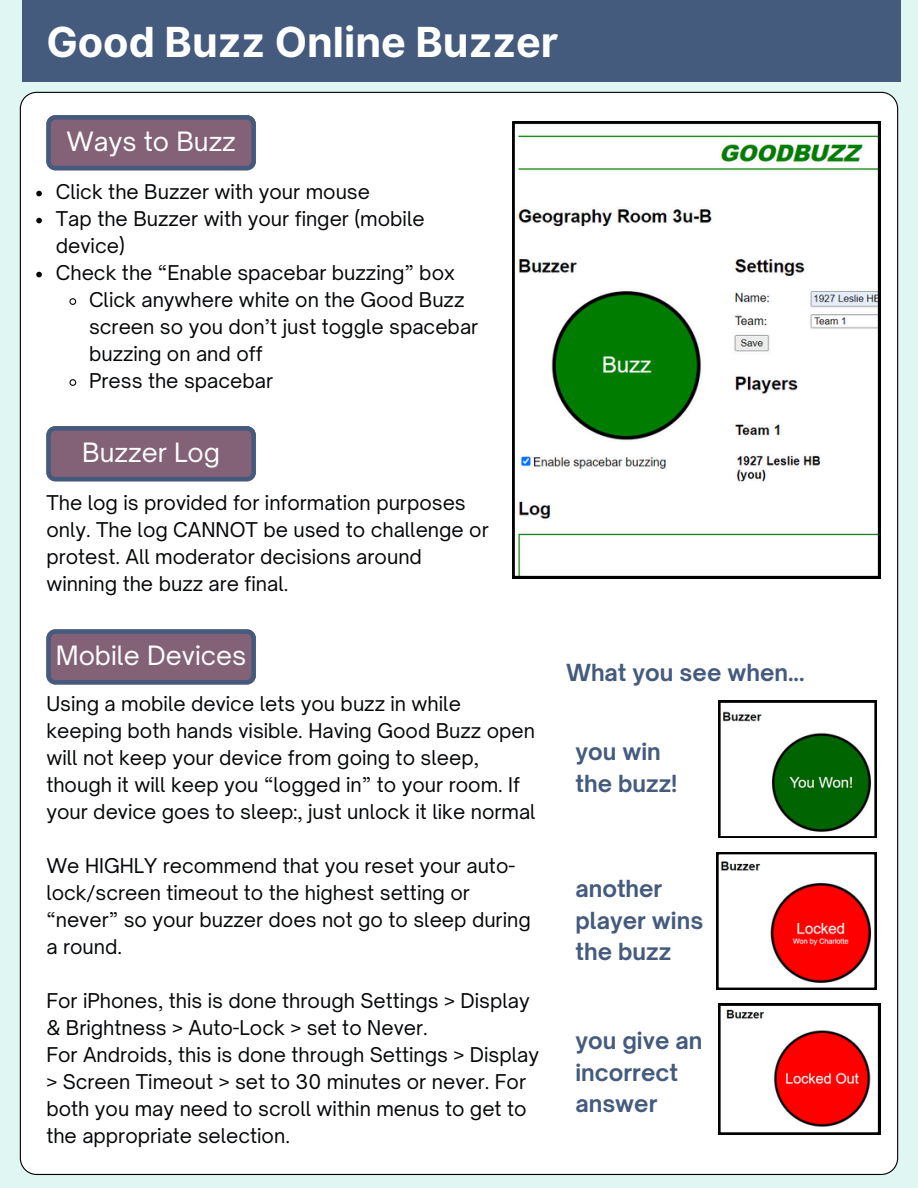
<style>
.page{position:relative;width:918px;height:1188px;background:#dff6f3}
.page>*{position:absolute;margin:0;border:0;box-sizing:border-box;transform-origin:0 0}
.t1{font:700 41.4px "Inter";color:#fff}
.t2{font:25.5px "Open Sauce One";color:#fff}
.t3{font:700 22.5px/31.5px "Open Sauce One";color:#445b7e}
.t4{font:19.5px/27px "Open Sauce One";color:#050709}
</style>
<div class="page">
<div style="left:22px;top:0;width:879px;height:82px;background:#445b7e"></div>
<div style="left:20px;top:92px;width:878px;height:1083px;background:#fff"></div>
<svg style="left:718px;top:701px;width:159px;height:137px;background:#97b597"></svg>
<svg style="left:718px;top:1004px;width:162px;height:130px;background:#e69a9a"></svg>
<svg style="left:716px;top:852px;width:160px;height:137px;background:#e69696"></svg>
<svg style="left:513px;top:122px;width:367px;height:456px;background:#d5e3d5"></svg>
<svg style="left:36px;top:191px;width:6px;height:5px"></svg>
<svg style="left:36px;top:218px;width:6px;height:5px"></svg>
<svg style="left:36px;top:272px;width:6px;height:5px"></svg>
<svg style="left:69px;top:297px;width:8px;height:9px"></svg>
<svg style="left:69px;top:378px;width:8px;height:9px"></svg>
<svg style="left:46px;top:115px;width:210px;height:55px;background:#776179"></svg>
<svg style="left:46px;top:426px;width:210px;height:55px;background:#776179"></svg>
<svg style="left:46px;top:629px;width:210px;height:55px;background:#786279"></svg>
<h1 class="t1" style="left:46px;top:18px;width:514px">Good Buzz Online Buzzer</h1>
<p class="t2" style="left:66px;top:126px;width:171px">Ways to Buzz</p>
<p class="t4" style="left:56px;top:178px;width:316px">Click the Buzzer with your mouse</p>
<p class="t4" style="left:56px;top:205px;width:370px">Tap the Buzzer with your finger (mobile device)</p>
<p class="t4" style="left:56px;top:259px;width:400px">Check the “Enable spacebar buzzing” box</p>
<h2 class="t4" style="left:89px;top:286px;width:391px">Click anywhere white on the Good Buzz screen so you don’t just toggle spacebar buzzing on and off</h2>
<p class="t4" style="left:89px;top:367px;width:186px">Press the spacebar</p>
<h2 class="t2" style="left:82px;top:437px;width:139px">Buzzer Log</h2>
<p class="t4" style="left:46px;top:489px;width:444px">The log is provided for information purposes only. The log CANNOT be used to challenge or protest. All moderator decisions around winning the buzz are final.</p>
<p class="t2" style="left:56px;top:640px;width:192px">Mobile Devices</p>
<p class="t4" style="left:46px;top:690px;width:491px">Using a mobile device lets you buzz in while keeping both hands visible. Having Good Buzz open will not keep your device from going to sleep, though it will keep you “logged in” to your room. If your device goes to sleep:, just unlock it like normal</p>
<h3 class="t4" style="left:46px;top:852px;width:486px">We HIGHLY recommend that you reset your auto&shy;lock/screen timeout to the highest setting or “never” so your buzzer does not go to sleep during a round.</h3>
<h3 class="t4" style="left:46px;top:987px;width:485px">For iPhones, this is done through Settings &gt; Display &amp; Brightness &gt; Auto-Lock &gt; set to Never.</h3>
<p class="t4" style="left:46px;top:1041px;width:494px">For Androids, this is done through Settings &gt; Display &gt; Screen Timeout &gt; set to 30 minutes or never. For both you may need to scroll within menus to get to the appropriate selection.</p>
<p class="t3" style="left:566px;top:657px;width:240px">What you see when...</p>
<h2 class="t3" style="left:575px;top:736px;width:103px">you win the buzz!</h2>
<p class="t3" style="left:575px;top:873px;width:129px">another player wins the buzz</p>
<p class="t3" style="left:575px;top:1025px;width:128px">you give an incorrect answer</p>
</div>
